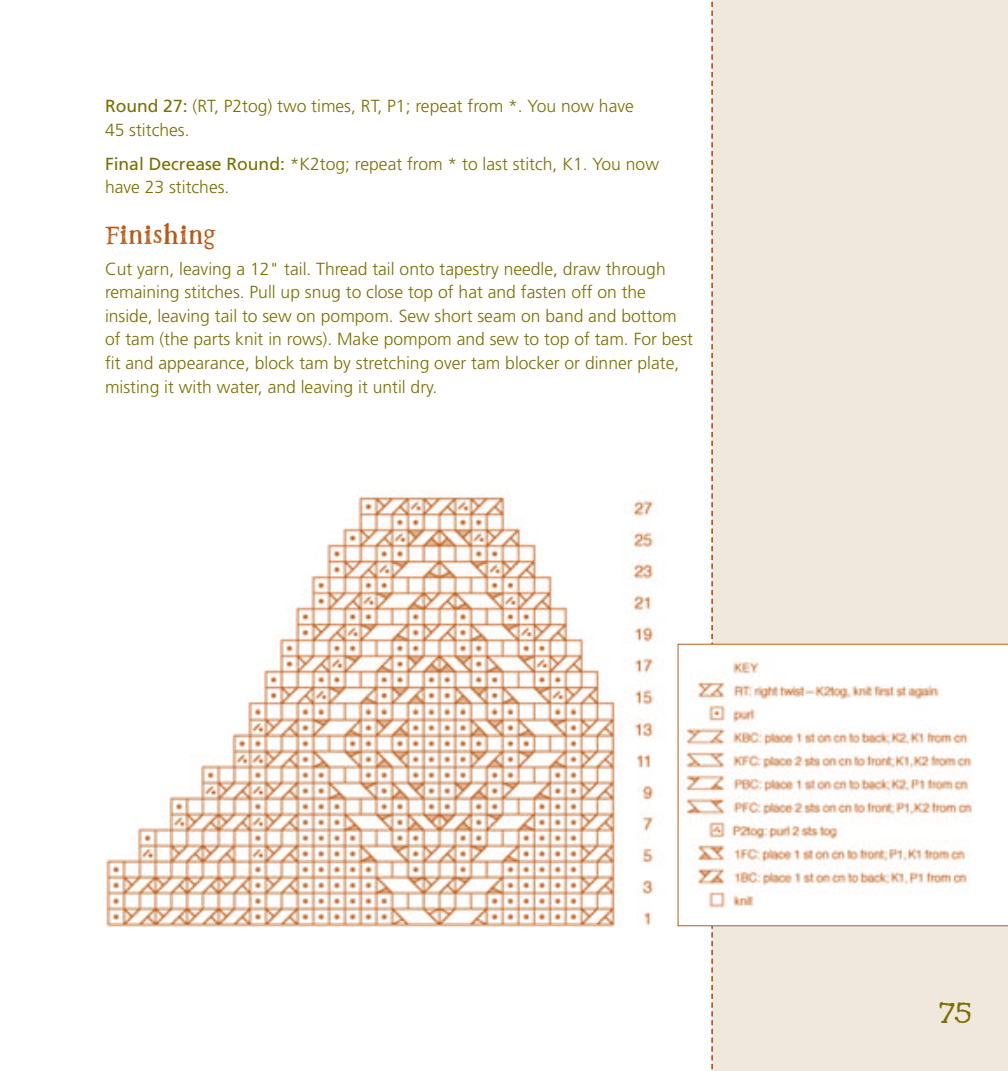
<style>
.page{position:relative;width:1008px;height:1071px;background:#fff}
.page>*{position:absolute;margin:0;border:0;box-sizing:border-box;transform-origin:0 0}
.t1{font:37.8px "Westsac";color:#7a6f00}
.t2{font:28.88px "Westsac";letter-spacing:.02em;color:#b95915}
.t3{font:300 17.5px/23.6px "Frutiger";color:#7a6f00}
.s1{font-weight:400}
</style>
<div class="page">
<div style="left:712px;top:0;width:296px;height:1071px;background:#f0e8dc"></div>
<img style="left:105px;top:491px;width:550px;height:436px">
<svg style="left:711px;top:1px;width:2px;height:1069px"></svg>
<svg style="left:678px;top:644px;width:330px;height:282px;background:#f9f2ed"></svg>
<p class="t3" style="left:105px;top:94px;width:530px"><span class="s1">Round 27:</span> (RT, P2tog) two times, RT, P1; repeat from *. You now have<br>45 stitches.</p>
<p class="t3" style="left:105px;top:152px;width:555px"><span class="s1">Final Decrease Round:</span> *K2tog; repeat from * to last stitch, K1. You now have 23 stitches.</p>
<h2 class="t2" style="left:105px;top:219px;width:111px">Finishing</h2>
<p class="t3" style="left:105px;top:257px;width:589px">Cut yarn, leaving a 12" tail. Thread tail onto tapestry needle, draw through remaining stitches. Pull up snug to close top of hat and fasten off on the inside, leaving tail to sew on pompom. Sew short seam on band and bottom of tam (the parts knit in rows). Make pompom and sew to top of tam. For best fit and appearance, block tam by stretching over tam blocker or dinner plate, misting it with water, and leaving it until dry.</p>
<h1 class="t1" style="left:939px;top:989px;width:34px">75</h1>
</div>
